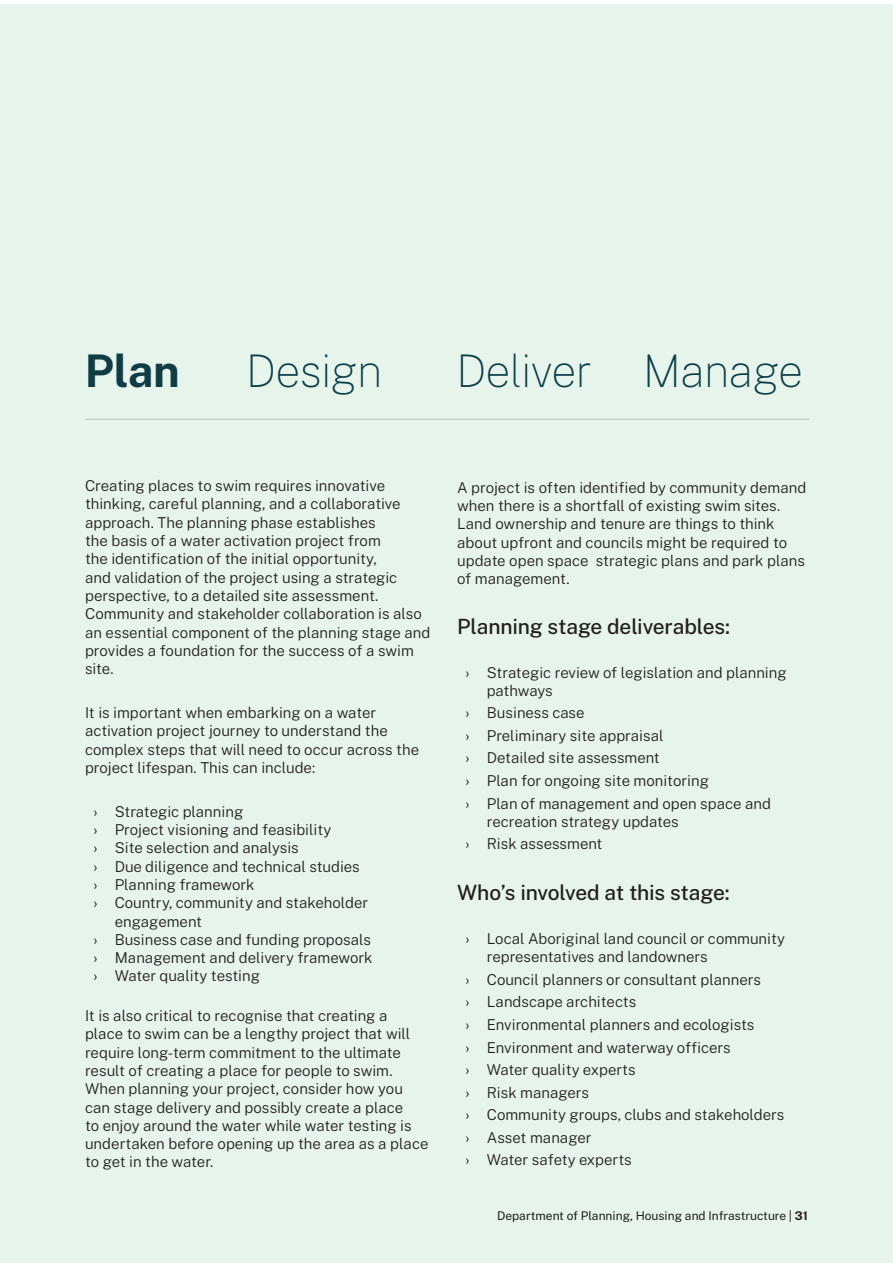
<style>
.page{position:relative;width:893px;height:1263px;background:#fff}
.page>*{position:absolute;margin:0;border:0;box-sizing:border-box;transform-origin:0 0}
.Heading_2{font:100 45px "Public Sans";letter-spacing:-.025em;color:#0b3f47}
.Heading_1{font:700 45px "Public Sans";color:#103d45}
.Heading_3{font:500 21px "Public Sans";letter-spacing:-.01em;color:#231f20}
.Body{font:300 15px/18.3px "Public Sans";color:#231f20}
.t1{font:12px "Public Sans";color:#231f20}
.s1{font-weight:400}
.s2{font-weight:700}
</style>
<div class="page">
<div style="left:0;top:4px;width:893px;height:1259px;background:#e6f4ec"></div>
<hr style="left:85px;top:419px;width:724px;height:1px;background:#bcbdc0">
<p class="Heading_1" style="left:85px;top:338px;width:97px">Plan</p>
<p class="Heading_2" style="left:246px;top:338px;width:138px">Design</p>
<p class="Heading_2" style="left:456px;top:338px;width:138px">Deliver</p>
<p class="Heading_2" style="left:643px;top:338px;width:162px">Manage</p>
<p class="Body" style="left:85px;top:476px;width:347px">Creating places to swim requires innovative thinking, careful planning, and a collaborative approach. The planning phase establishes<br>the basis of a water activation project from<br>the identification of the initial opportunity,<br>and validation of the project using a strategic perspective, to a detailed site assessment.<br>Community and stakeholder collaboration is also an essential component of the planning stage and provides a foundation for the success of a swim site.</p>
<p class="Body" style="left:85px;top:702px;width:336px">It is important when embarking on a water activation project journey to understand the complex steps that will need to occur across the project lifespan. This can include:</p>
<p class="Body" style="left:94px;top:801px;width:151px"><span class="s1">›</span> Strategic planning</p>
<p class="Body" style="left:94px;top:819px;width:239px"><span class="s1">›</span> Project visioning and feasibility</p>
<p class="Body" style="left:94px;top:838px;width:207px"><span class="s1">›</span> Site selection and analysis</p>
<p class="Body" style="left:94px;top:856px;width:268px"><span class="s1">›</span> Due diligence and technical studies</p>
<p class="Body" style="left:94px;top:874px;width:163px"><span class="s1">›</span> Planning framework</p>
<p class="Body" style="left:115px;top:893px;width:255px;text-indent:-21px"><span class="s1">›</span> Country, community and stakeholder engagement</p>
<p class="Body" style="left:94px;top:929px;width:279px"><span class="s1">›</span> Business case and funding proposals</p>
<p class="Body" style="left:94px;top:948px;width:280px"><span class="s1">›</span> Management and delivery framework</p>
<p class="Body" style="left:94px;top:966px;width:168px"><span class="s1">›</span> Water quality testing</p>
<p class="Body" style="left:85px;top:1005px;width:345px">It is also critical to recognise that creating a place to swim can be a lengthy project that will require long-term commitment to the ultimate result of creating a place for people to swim.<br>When planning your project, consider how you can stage delivery and possibly create a place<br>to enjoy around the water while water testing is undertaken before opening up the area as a place to get in the water.</p>
<p class="Body" style="left:457px;top:477px;width:351px">A project is often identified by community demand when there is a shortfall of existing swim sites.<br>Land ownership and tenure are things to think about upfront and councils might be required to update open space strategic plans and park plans of management.</p>
<p class="Heading_3" style="left:457px;top:611px;width:275px">Planning stage deliverables:</p>
<p class="Body" style="left:487px;top:662px;width:301px;text-indent:-21px"><span class="s1">›</span> Strategic review of legislation and planning pathways</p>
<p class="Body" style="left:466px;top:703px;width:121px"><span class="s1">›</span> Business case</p>
<p class="Body" style="left:466px;top:725px;width:199px"><span class="s1">›</span> Preliminary site appraisal</p>
<p class="Body" style="left:466px;top:748px;width:196px"><span class="s1">›</span> Detailed site assessment</p>
<p class="Body" style="left:466px;top:770px;width:245px"><span class="s1">›</span> Plan for ongoing site monitoring</p>
<p class="Body" style="left:487px;top:793px;width:285px;text-indent:-21px"><span class="s1">›</span> Plan of management and open space and recreation strategy updates</p>
<p class="Body" style="left:466px;top:834px;width:138px"><span class="s1">›</span> Risk assessment</p>
<p class="Heading_3" style="left:457px;top:877px;width:274px">Who’s involved at this stage:</p>
<p class="Body" style="left:487px;top:928px;width:300px;text-indent:-21px"><span class="s1">›</span> Local Aboriginal land council or community representatives and landowners</p>
<p class="Body" style="left:466px;top:969px;width:297px"><span class="s1">›</span> Council planners or consultant planners</p>
<p class="Body" style="left:466px;top:992px;width:172px"><span class="s1">›</span> Landscape architects</p>
<p class="Body" style="left:466px;top:1014px;width:290px"><span class="s1">›</span> Environmental planners and ecologists</p>
<p class="Body" style="left:466px;top:1037px;width:267px"><span class="s1">›</span> Environment and waterway officers</p>
<p class="Body" style="left:466px;top:1060px;width:172px"><span class="s1">›</span> Water quality experts</p>
<p class="Body" style="left:466px;top:1082px;width:125px"><span class="s1">›</span> Risk managers</p>
<p class="Body" style="left:466px;top:1105px;width:320px"><span class="s1">›</span> Community groups, clubs and stakeholders</p>
<p class="Body" style="left:466px;top:1127px;width:127px"><span class="s1">›</span> Asset manager</p>
<p class="Body" style="left:466px;top:1150px;width:168px"><span class="s1">›</span> Water safety experts</p>
<p class="t1" style="left:497px;top:1207px;width:312px">Department of Planning, Housing and Infrastructure | <span class="s2">31</span></p>
</div>
